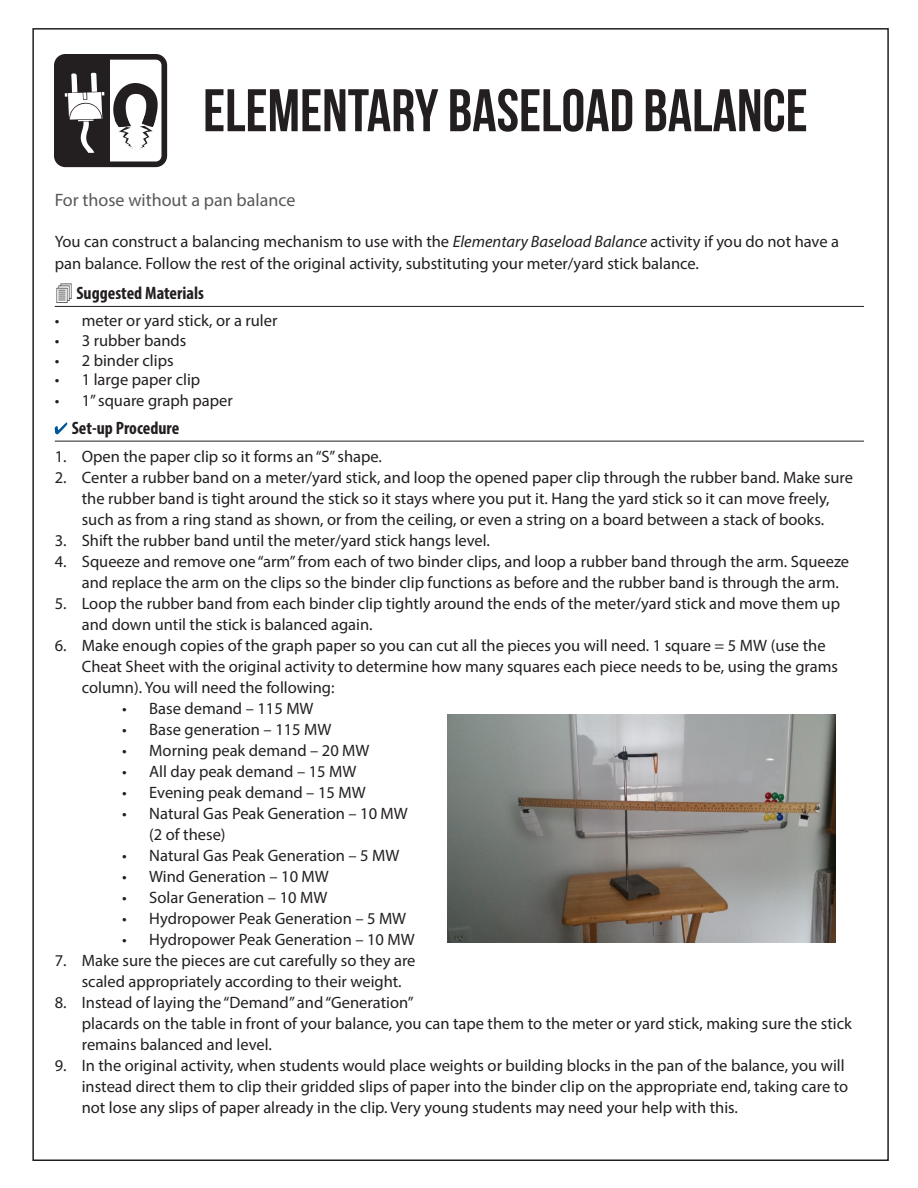
<style>
.page{position:relative;width:918px;height:1188px;background:#fff}
.page>*{position:absolute;margin:0;border:0;box-sizing:border-box;transform-origin:0 0}
.t1{font:60px "Bebas Neue";color:#231f20}
.t2{font:700 condensed 18px "Myriad Pro";color:#231f20}
.t3{font:18px "Myriad Pro";color:#57585a}
.t4{font:16.5px/21px "Myriad Pro";color:#231f20}
.s1{font-style:italic}
</style>
<div class="page">
<img style="left:447px;top:714px;width:389px;height:228px">
<svg style="left:54px;top:54px;width:113px;height:113px"></svg>
<hr style="left:55px;top:306px;width:809px;height:1px;background:#231f20">
<hr style="left:55px;top:441px;width:809px;height:1px;background:#231f20">
<svg style="left:55px;top:423px;width:12px;height:11px"></svg>
<p class="t1" style="left:203px;top:78px;width:606px">ELEMENTARY BASELOAD BALANCE</p>
<p class="t3" style="left:55px;top:189px;width:242px">For those without a pan balance</p>
<p class="t4" style="left:55px;top:231px;width:786px;line-height:21.6px">You can construct a balancing mechanism to use with the <span class="s1">Elementary Baseload Balance</span> activity if you do not have a pan balance. Follow the rest of the original activity, substituting your meter/yard stick balance.</p>
<p class="t2" style="left:55px;top:282px;width:151px">✔ Suggested Materials</p>
<p class="t4" style="left:55px;top:310px;width:224px">• meter or yard stick, or a ruler</p>
<p class="t4" style="left:55px;top:330px;width:133px">• 3 rubber bands</p>
<p class="t4" style="left:55px;top:349px;width:120px">• 2 binder clips</p>
<p class="t4" style="left:55px;top:369px;width:147px">• 1 large paper clip</p>
<p class="t4" style="left:55px;top:390px;width:180px">• 1” square graph paper</p>
<p class="t2" style="left:72px;top:417px;width:109px">Set-up Procedure</p>
<p class="t4" style="left:55px;top:446px;width:329px">1. Open the paper clip so it forms an “S” shape.</p>
<p class="t4" style="left:55px;top:467px;width:800px;text-align:center">2. Center a rubber band on a meter/yard stick, and loop the opened paper clip through the rubber band. Make sure the rubber band is tight around the stick so it stays where you put it. Hang the yard stick so it can move freely,<br>such as from a ring stand as shown, or from the ceiling, or even a string on a board between a stack of books.</p>
<p class="t4" style="left:55px;top:530px;width:437px">3. Shift the rubber band until the meter/yard stick hangs level.</p>
<p class="t4" style="left:82px;top:551px;width:769px;text-indent:-27px">4. Squeeze and remove one “arm” from each of two binder clips, and loop a rubber band through the arm. Squeeze and replace the arm on the clips so the binder clip functions as before and the rubber band is through the arm.</p>
<p class="t4" style="left:82px;top:593px;width:760px;text-indent:-27px">5. Loop the rubber band from each binder clip tightly around the ends of the meter/yard stick and move them up and down until the stick is balanced again.</p>
<p class="t4" style="left:82px;top:635px;width:758px;text-indent:-27px">6. Make enough copies of the graph paper so you can cut all the pieces you will need. 1 square = 5 MW (use the<br>Cheat Sheet with the original activity to determine how many squares each piece needs to be, using the grams column). You will need the following:</p>
<p class="t4" style="left:122px;top:698px;width:193px">• Base demand – 115 MW</p>
<p class="t4" style="left:122px;top:719px;width:211px">• Base generation – 115 MW</p>
<p class="t4" style="left:122px;top:740px;width:249px">• Morning peak demand – 20 MW</p>
<p class="t4" style="left:122px;top:761px;width:236px">• All day peak demand – 15 MW</p>
<p class="t4" style="left:122px;top:782px;width:245px">• Evening peak demand – 15 MW</p>
<p class="t4" style="left:149px;top:803px;width:260px;text-indent:-27px">• Natural Gas Peak Generation – 10 MW (2 of these)</p>
<p class="t4" style="left:122px;top:845px;width:279px">• Natural Gas Peak Generation – 5 MW</p>
<p class="t4" style="left:122px;top:866px;width:208px">• Wind Generation – 10 MW</p>
<p class="t4" style="left:122px;top:887px;width:207px">• Solar Generation – 10 MW</p>
<p class="t4" style="left:122px;top:908px;width:286px">• Hydropower Peak Generation – 5 MW</p>
<p class="t4" style="left:122px;top:929px;width:294px">• Hydropower Peak Generation – 10 MW</p>
<p class="t4" style="left:82px;top:950px;width:335px;text-indent:-27px">7. Make sure the pieces are cut carefully so they are scaled appropriately according to their weight.</p>
<p class="t4" style="left:82px;top:992px;width:772px;text-indent:-27px">8. Instead of laying the “Demand” and “Generation”<br>placards on the table in front of your balance, you can tape them to the meter or yard stick, making sure the stick remains balanced and level.</p>
<p class="t4" style="left:82px;top:1055px;width:768px;text-indent:-27px">9. In the original activity, when students would place weights or building blocks in the pan of the balance, you will instead direct them to clip their gridded slips of paper into the binder clip on the appropriate end, taking care to not lose any slips of paper already in the clip. Very young students may need your help with this.</p>
</div>
